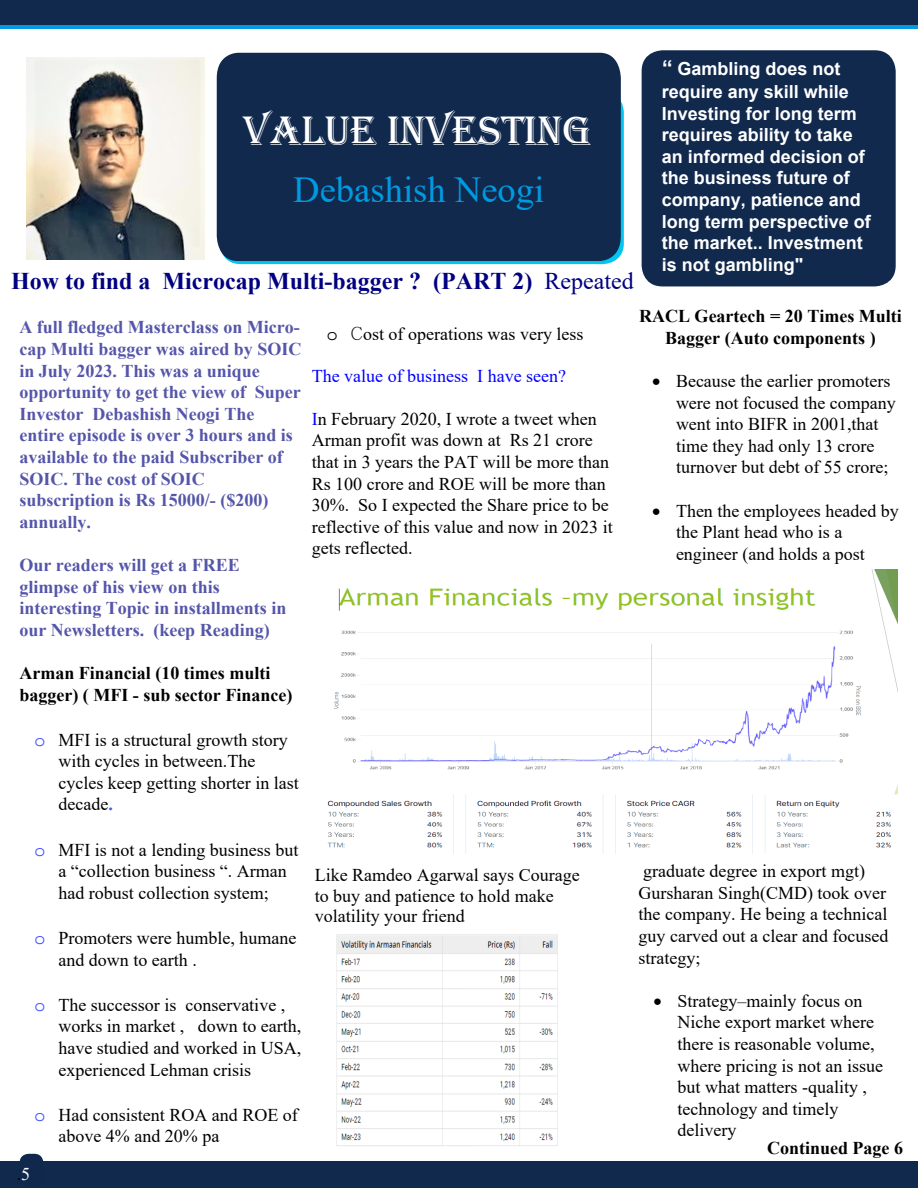
<style>
.page{position:relative;width:918px;height:1188px;background:#fff}
.page>*{position:absolute;margin:0;border:0;box-sizing:border-box;transform-origin:0 0}
.t1{font:42.3px "Algerian";color:#fff}
.t2{font:36.6px "Times New Roman";color:#009ae0}
.t3{font:700 24px "Times New Roman";color:#000080}
.t4{font:18px/21.6px "Times New Roman";color:#000}
.t5{font:700 18px/21.6px "Times New Roman";color:#55a}
.t6{font:700 18px/21.8px "Arial";color:#fff}
.t7{font:700 18px/21.6px "Times New Roman";color:#000;text-align:center}
.t8{font:18px "Times New Roman";color:#00f}
.t9{font:18px "Times New Roman";color:#fff}
.s1{font-weight:400}
.s2{font-size:21px}
.s3{font-family:"Courier Std";color:#4055ff}
.s4{font-weight:700;color:#4055ff}
.s5{color:#000}
.s6{font-family:"Courier Std"}
.s7{font-family:"Adobe Ming Std";font-weight:300}
.s8{color:#00f}
</style>
<div class="page">
<div style="left:0;top:0;width:918px;height:29px;background:#009ae0"></div>
<div style="left:220px;top:91px;width:404px;height:173px;background:#01c6f0;border-radius:21px"></div>
<div style="left:217px;top:53px;width:404px;height:208px;background:#11294d"></div>
<div style="left:0;top:0;width:918px;height:25px;background:#11294d"></div>
<img style="left:27px;top:58px;width:177px;height:202px">
<div style="left:642px;top:50px;width:254px;height:236px;background:#11294d;border-radius:21px"></div>
<div style="left:0;top:1162px;width:918px;height:26px;background:#11294d"></div>
<div style="left:20px;top:1154px;width:23px;height:32px;background:#0f284c;border-radius:9px"></div>
<img style="left:327px;top:569px;width:571px;height:284px">
<img style="left:336px;top:934px;width:222px;height:212px">
<p class="t1" style="left:243px;top:107px;width:49px">ESTING</p>
<p class="t2" style="left:293px;top:164px;width:253px">Debashish Neogi</p>
<h3 class="t3" style="left:11px;top:264px;width:624px">How to find a Microcap Multi-bagger ? (PART 2) <span class="s1">Repeated</span></h3>
<p class="t6" style="left:662px;top:58px;width:211px"><span class="s2">“</span> Gambling does not require any skill while<br>Investing for long term requires ability to take an informed decision of the business future of company, patience and long term perspective of the market.. Investment is not gambling"</p>
<p class="t5" style="left:19px;top:316px;width:284px">A full fledged Masterclass on Micro&shy;cap Multi bagger was aired by SOIC in July 2023. This was a unique opportunity to get the view of Super<br>Investor Debashish Neogi The entire episode is over 3 hours and is available to the paid Subscriber of<br>SOIC. The cost of SOIC subscription is Rs 15000/- ($200) annually.</p>
<p class="t5" style="left:19px;top:554px;width:269px">Our readers will get a FREE glimpse of his view on this interesting Topic in installments in our Newsletters. (keep Reading)</p>
<p class="t7" style="left:19px;top:662px;width:274px;text-align:left">Arman Financial (10 times multi bagger) ( MFI - sub sector Finance)</p>
<p class="t4" style="left:58px;top:728px;width:242px;text-indent:-24px"><span class="s3">o</span> MFI is a structural growth story with cycles in between.The cycles keep getting shorter in last decade<span class="s4">.</span></p>
<p class="t4" style="left:58px;top:838px;width:242px;text-indent:-24px"><span class="s3">o</span> MFI is not a lending business but a “collection business “. Arman had robust collection system;</p>
<p class="t4" style="left:58px;top:927px;width:239px;text-indent:-24px"><span class="s3">o</span> Promoters were humble, humane and down to earth .</p>
<p class="t4" style="left:58px;top:993px;width:244px;text-indent:-24px"><span class="s3">o</span> The successor is conservative , works in market , down to earth, have studied and worked in USA, experienced Lehman crisis</p>
<p class="t4" style="left:58px;top:1103px;width:241px;text-indent:-24px"><span class="s3">o</span> Had consistent ROA and ROE of above 4% and 20% pa</p>
<p class="t9" style="left:17px;top:1161px;width:15px">5<span class="s5">.</span></p>
<p class="t4" style="left:327px;top:323px;width:258px"><span class="s6">o</span> <span class="s7">C</span>ost of operations was very less</p>
<p class="t8" style="left:312px;top:363px;width:256px">The value of business I have seen?</p>
<p class="t4" style="left:312px;top:407px;width:302px"><span class="s8">I</span>n February 2020, I wrote a tweet when Arman profit was down at Rs 21 crore that in 3 years the PAT will be more than Rs 100 crore and ROE will be more than 30%. So I expected the Share price to be reflective of this value and now in 2023 it gets reflected.</p>
<p class="t4" style="left:315px;top:864px;width:266px;line-height:20.5px">Like Ramdeo Agarwal says Courage to buy and patience to hold make volatility your friend</p>
<p class="t7" style="left:639px;top:305px;width:264px">RACL Geartech = 20 Times Multi<br>Bagger (Auto components )</p>
<p class="t4" style="left:676px;top:370px;width:221px;text-indent:-24px">• Because the earlier promoters were not focused the company went into BIFR in 2001,that time they had only 13 crore turnover but debt of 55 crore;</p>
<p class="t4" style="left:676px;top:499px;width:224px;text-indent:-24px">• Then the employees headed by the Plant head who is a engineer (and holds a post</p>
<p class="t4" style="left:639px;top:860px;width:251px">graduate degree in export mgt)<br>Gursharan Singh(CMD) took over the company. He being a technical guy carved out a clear and focused strategy;</p>
<p class="t4" style="left:678px;top:989px;width:207px;text-indent:-24px">• Strategy–mainly focus on<br>Niche export market where there is reasonable volume, where pricing is not an issue but what matters -quality , technology and timely delivery</p>
<p class="t7" style="left:767px;top:1137px;width:138px">Continued Page 6</p>
</div>
